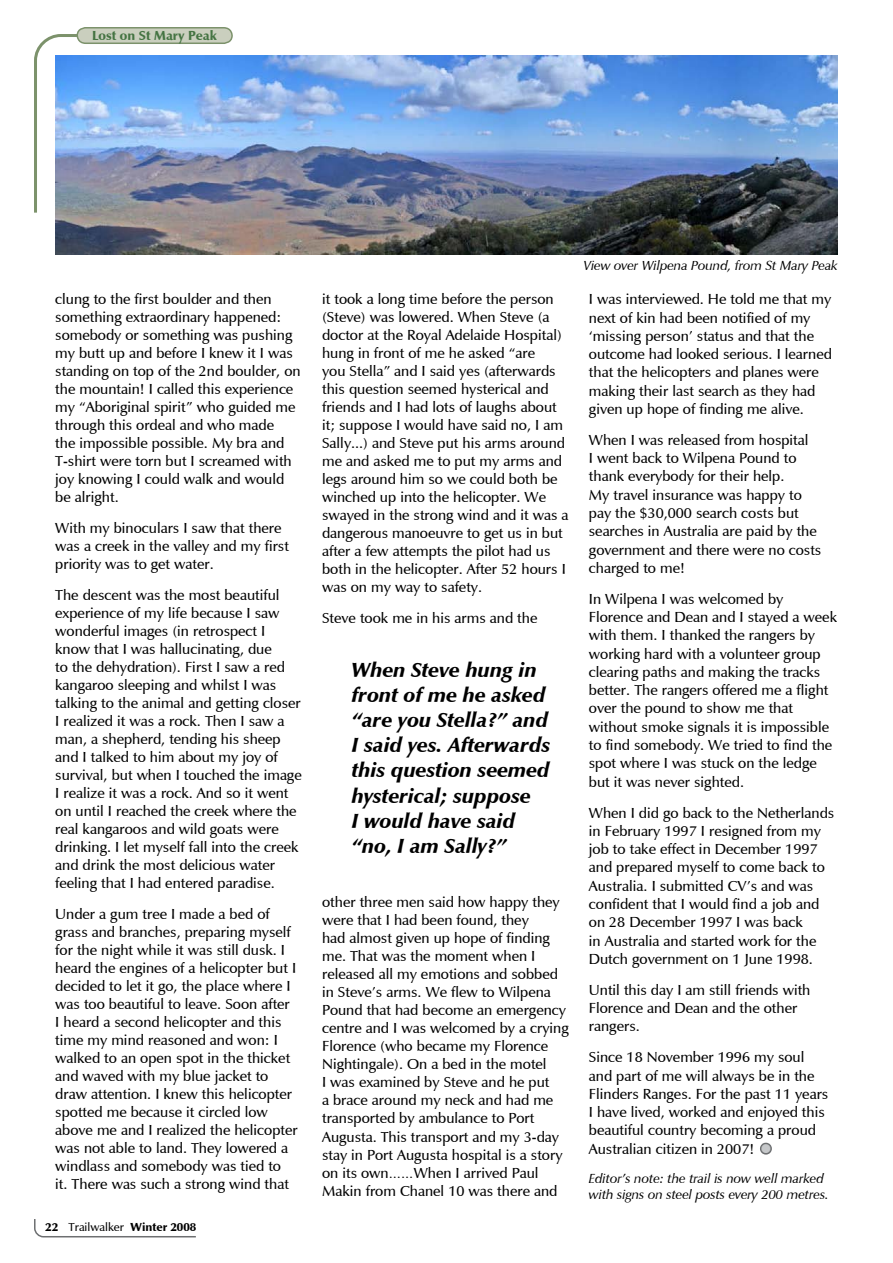
<style>
.page{position:relative;width:893px;height:1263px;background:#fff}
.page>*{position:absolute;margin:0;border:0;box-sizing:border-box;transform-origin:0 0}
.Call-out{font:italic 700 21px/25.2px "Mg Open Cosmetica";color:#000}
.Body_Copy{font:15px/18px "Mg Open Cosmetica";color:#000}
.Body_Copy-2{font:italic 13.5px/16.5px "Mg Open Cosmetica";color:#000}
.Image_Caption{font:italic 13.5px "Mg Open Cosmetica";color:#000}
.t1{font:700 13.5px "Mg Open Cosmetica";color:#457443}
.t2{font:700 12px "Mg Open Cosmetica";color:#000}
.s1{font-weight:400}
.s2{font-size:21px;color:#c6c8ca}
</style>
<div class="page">
<svg style="left:34px;top:1219px;width:162px;height:19px"></svg>
<svg style="left:760px;top:1142px;width:12px;height:13px"></svg>
<img style="left:55px;top:55px;width:783px;height:200px">
<svg style="left:34px;top:27px;width:200px;height:189px"></svg>
<p class="t1" style="left:92px;top:27px;width:126px">Lost on St Mary Peak</p>
<p class="Body_Copy" style="left:55px;top:290px;width:247px">clung to the first boulder and then something extraordinary happened: somebody or something was pushing my butt up and before I knew it I was standing on top of the 2nd boulder, on the mountain! I called this experience my “Aboriginal spirit” who guided me through this ordeal and who made<br>the impossible possible. My bra and T-shirt were torn but I screamed with joy knowing I could walk and would be alright.</p>
<p class="Body_Copy" style="left:55px;top:519px;width:235px">With my binoculars I saw that there was a creek in the valley and my first priority was to get water.</p>
<p class="Body_Copy" style="left:55px;top:586px;width:248px">The descent was the most beautiful experience of my life because I saw wonderful images (in retrospect I know that I was hallucinating, due<br>to the dehydration). First I saw a red kangaroo sleeping and whilst I was talking to the animal and getting closer I realized it was a rock. Then I saw a man, a shepherd, tending his sheep and I talked to him about my joy of survival, but when I touched the image I realize it was a rock. And so it went on until I reached the creek where the real kangaroos and wild goats were drinking. I let myself fall into the creek and drink the most delicious water feeling that I had entered paradise.</p>
<p class="Body_Copy" style="left:55px;top:905px;width:244px">Under a gum tree I made a bed of grass and branches, preparing myself for the night while it was still dusk. I heard the engines of a helicopter but I decided to let it go, the place where I was too beautiful to leave. Soon after<br>I heard a second helicopter and this time my mind reasoned and won: I walked to an open spot in the thicket and waved with my blue jacket to draw attention. I knew this helicopter spotted me because it circled low above me and I realized the helicopter was not able to land. They lowered a windlass and somebody was tied to<br>it. There was such a strong wind that</p>
<p class="t2" style="left:45px;top:1220px;width:153px">22 <span class="s1">Trailwalker</span> Winter 2008</p>
<p class="Body_Copy" style="left:322px;top:290px;width:248px">it took a long time before the person (Steve) was lowered. When Steve (a doctor at the Royal Adelaide Hospital) hung in front of me he asked “are<br>you Stella” and I said yes (afterwards this question seemed hysterical and friends and I had lots of laughs about it; suppose I would have said no, I am Sally...) and Steve put his arms around me and asked me to put my arms and legs around him so we could both be winched up into the helicopter. We swayed in the strong wind and it was a dangerous manoeuvre to get us in but after a few attempts the pilot had us both in the helicopter. After 52 hours I was on my way to safety.</p>
<p class="Body_Copy" style="left:322px;top:609px;width:217px">Steve took me in his arms and the</p>
<p class="Call-out" style="left:352px;top:657px;width:200px">When Steve hung in front of me he asked “are you Stella?” and<br>I said yes. Afterwards this question seemed hysterical; suppose<br>I would have said “no, I am Sally?”</p>
<p class="Body_Copy" style="left:322px;top:894px;width:248px">other three men said how happy they were that I had been found, they<br>had almost given up hope of finding me. That was the moment when I released all my emotions and sobbed in Steve’s arms. We flew to Wilpena Pound that had become an emergency centre and I was welcomed by a crying Florence (who became my Florence Nightingale). On a bed in the motel<br>I was examined by Steve and he put<br>a brace around my neck and had me transported by ambulance to Port Augusta. This transport and my 3-day stay in Port Augusta hospital is a story on its own……When I arrived Paul Makin from Chanel 10 was there and</p>
<p class="Image_Caption" style="left:584px;top:257px;width:255px">View over Wilpena Pound, from St Mary Peak</p>
<p class="Body_Copy" style="left:589px;top:290px;width:244px">I was interviewed. He told me that my next of kin had been notified of my ‘missing person’ status and that the outcome had looked serious. I learned that the helicopters and planes were making their last search as they had given up hope of finding me alive.</p>
<p class="Body_Copy" style="left:589px;top:431px;width:234px">When I was released from hospital<br>I went back to Wilpena Pound to thank everybody for their help.<br>My travel insurance was happy to pay the $30,000 search costs but searches in Australia are paid by the government and there were no costs charged to me!</p>
<p class="Body_Copy" style="left:589px;top:590px;width:250px">In Wilpena I was welcomed by Florence and Dean and I stayed a week with them. I thanked the rangers by working hard with a volunteer group clearing paths and making the tracks better. The rangers offered me a flight over the pound to show me that without smoke signals it is impossible to find somebody. We tried to find the spot where I was stuck on the ledge but it was never sighted.</p>
<p class="Body_Copy" style="left:589px;top:804px;width:247px">When I did go back to the Netherlands in February 1997 I resigned from my job to take effect in December 1997 and prepared myself to come back to Australia. I submitted CV’s and was confident that I would find a job and on 28 December 1997 I was back<br>in Australia and started work for the Dutch government on 1 June 1998.</p>
<p class="Body_Copy" style="left:589px;top:981px;width:223px">Until this day I am still friends with<br>Florence and Dean and the other rangers.</p>
<p class="Body_Copy" style="left:589px;top:1048px;width:241px">Since 18 November 1996 my soul and part of me will always be in the Flinders Ranges. For the past 11 years I have lived, worked and enjoyed this beautiful country becoming a proud Australian citizen in 2007! <span class="s2">•</span></p>
<p class="Body_Copy-2" style="left:589px;top:1170px;width:241px">Editor’s note: the trail is now well marked with signs on steel posts every 200 metres.</p>
</div>
